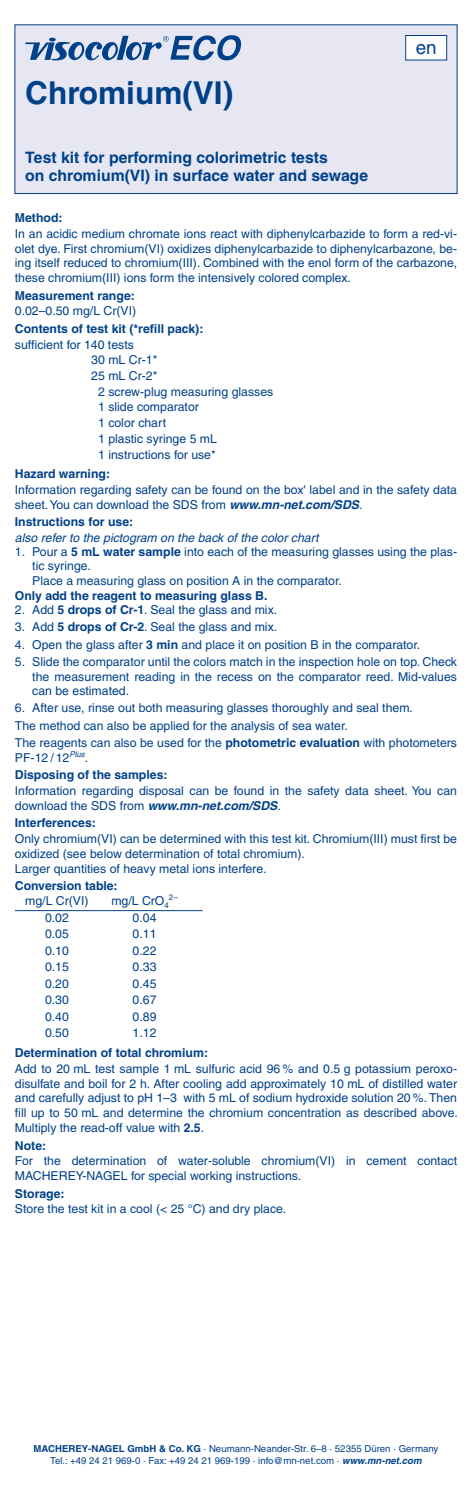
<style>
.page{position:relative;width:472px;height:1489px;background:#fff}
.page>*{position:absolute;margin:0;border:0;box-sizing:border-box;transform-origin:0 0}
.Head{font:700 31.5px "Helvetica LT Pro";color:#004189}
.t1{font:18.72px "Helvetica LT Pro";color:#004189}
.Subhead{font:700 15.75px/17.5px "Helvetica LT Pro";color:#004189}
.Fließtext{font:12.25px/14.7px "Helvetica LT Pro";color:#004189}
.Überschrift{font:700 12.25px "Helvetica LT Pro";color:#004189}
.Inhalt_Testbesteck_m{font:12.25px "Helvetica LT Pro";color:#004189}
.Umrechnungstabelle{font:12.25px "Helvetica LT Pro";color:#004189}
.Fließtext_Abstand_vo{font:12.25px/14.7px "Helvetica LT Pro";color:#004189}
.Fließtext-2{font:italic 12.25px "Helvetica LT Pro";color:#004189}
.Fließtext_mit_Einzug{font:12.25px "Helvetica LT Pro";color:#004189}
.Fließtext-3{font:700 12.25px "Helvetica LT Pro";color:#004189}
.Adresse{font:9.62px/12.2px "Helvetica LT Pro";color:#004189;text-align:center}
.Umrechnungstabelle-2{font:8.05px "Helvetica LT Pro";color:#004189}
.s1{font-weight:700;font-style:italic}
.s2{font-weight:700}
</style>
<div class="page">
<div style="left:15px;top:25px;width:441px;height:168px;background:#e6e7f3"></div>
<svg style="left:25px;top:35px;width:216px;height:25px"></svg>
<div style="left:14px;top:24px;width:443px;height:170px;border:1px solid #004189"></div>
<div style="left:405px;top:35px;width:41px;height:25px;background:#fff"></div>
<div style="left:405px;top:35px;width:41px;height:25px;border:1px solid #004189"></div>
<hr style="left:15px;top:910px;width:187px;height:1px;background:#004189">
<p class="Head" style="left:25px;top:73px;width:209px">Chromium(VI)</p>
<p class="Subhead" style="left:25px;top:149px;width:344px">Test kit for performing colorimetric tests<br>on chromium(VI) in surface water and sewage</p>
<p class="t1" style="left:415px;top:37px;width:22px">en</p>
<p class="Überschrift" style="left:15px;top:210px;width:49px">Method:</p>
<p class="Fließtext" style="left:15px;top:226px;width:443px;text-align:justify">In an acidic medium chromate ions react with diphenylcarbazide to form a red-vi&shy;olet dye. First chromium(VI) oxidizes diphenylcarbazide to diphenylcarbazone, be&shy;ing itself reduced to chromium(III). Combined with the enol form of the carbazone, these chromium(III) ions form the intensively colored complex.</p>
<p class="Überschrift" style="left:15px;top:288px;width:121px">Measurement range:</p>
<p class="Fließtext" style="left:15px;top:304px;width:123px">0.02–0.50 mg/L Cr(VI)</p>
<p class="Überschrift" style="left:15px;top:321px;width:190px">Contents of test kit (*refill pack):</p>
<p class="Fließtext" style="left:15px;top:337px;width:120px">sufficient for 140 tests</p>
<p class="Inhalt_Testbesteck_m" style="left:91px;top:352px;width:68px">30 mL Cr-1*</p>
<p class="Inhalt_Testbesteck_m" style="left:91px;top:368px;width:68px">25 mL Cr-2*</p>
<p class="Inhalt_Testbesteck_m" style="left:98px;top:384px;width:176px">2 screw-plug measuring glasses</p>
<p class="Inhalt_Testbesteck_m" style="left:98px;top:400px;width:102px">1 slide comparator</p>
<p class="Inhalt_Testbesteck_m" style="left:98px;top:416px;width:69px">1 color chart</p>
<p class="Inhalt_Testbesteck_m" style="left:98px;top:432px;width:120px">1 plastic syringe 5 mL</p>
<p class="Inhalt_Testbesteck_m" style="left:98px;top:448px;width:119px">1 instructions for use*</p>
<p class="Überschrift" style="left:15px;top:466px;width:97px">Hazard warning:</p>
<p class="Fließtext" style="left:15px;top:482px;width:443px">Information regarding safety can be found on the box' label and in the safety data sheet. You can download the SDS from <span class="s1">www.mn-net.com/SDS</span>.</p>
<p class="Überschrift" style="left:15px;top:514px;width:120px">Instructions for use:</p>
<p class="Fließtext-2" style="left:15px;top:530px;width:305px">also refer to the pictogram on the back of the color chart</p>
<p class="Fließtext" style="left:32px;top:545px;width:426px;line-height:14px;text-indent:-17px">1. Pour a <span class="s2">5 mL water sample</span> into each of the measuring glasses using the plas&shy;tic syringe.</p>
<p class="Fließtext_mit_Einzug" style="left:32px;top:573px;width:311px">Place a measuring glass on position A in the comparator.</p>
<p class="Fließtext-3" style="left:15px;top:587px;width:254px">Only add the reagent to measuring glass B.</p>
<p class="Fließtext" style="left:15px;top:602px;width:263px">2. Add <span class="s2">5 drops of Cr-1</span>. Seal the glass and mix.</p>
<p class="Fließtext" style="left:15px;top:619px;width:263px">3. Add <span class="s2">5 drops of Cr-2</span>. Seal the glass and mix.</p>
<p class="Fließtext" style="left:15px;top:637px;width:406px">4. Open the glass after <span class="s2">3 min</span> and place it on position B in the comparator.</p>
<p class="Fließtext" style="left:32px;top:654px;width:426px;text-align:justify;text-indent:-17px">5. Slide the comparator until the colors match in the inspection hole on top. Check the measurement reading in the recess on the comparator reed. Mid-values can be estimated.</p>
<p class="Fließtext" style="left:15px;top:700px;width:399px">6. After use, rinse out both measuring glasses thoroughly and seal them.</p>
<p class="Fließtext" style="left:15px;top:718px;width:334px">The method can also be applied for the analysis of sea water.</p>
<p class="Fließtext_Abstand_vo" style="left:15px;top:735px;width:443px">The reagents can also be used for the <span class="s2">photometric evaluation</span> with photometers<br>PF-12 / 12<sup>Plus</sup>.</p>
<p class="Überschrift" style="left:15px;top:767px;width:154px">Disposing of the samples:</p>
<p class="Fließtext" style="left:15px;top:783px;width:443px">Information regarding disposal can be found in the safety data sheet. You can download the SDS from <span class="s1">www.mn-net.com/SDS</span>.</p>
<p class="Überschrift" style="left:15px;top:815px;width:82px">Interferences:</p>
<p class="Fließtext" style="left:15px;top:831px;width:443px">Only chromium(VI) can be determined with this test kit. Chromium(III) must first be oxidized (see below determination of total chromium).</p>
<p class="Fließtext" style="left:15px;top:860px;width:253px">Larger quantities of heavy metal ions interfere.</p>
<p class="Überschrift" style="left:15px;top:878px;width:104px">Conversion table:</p>
<p class="Umrechnungstabelle" style="left:25px;top:893px;width:65px">mg/L Cr(VI)</p>
<p class="Umrechnungstabelle" style="left:111px;top:893px;width:59px">mg/L CrO<sub>4</sub></p>
<p class="Umrechnungstabelle-2" style="left:169px;top:892px;width:10px">2–</p>
<p class="Umrechnungstabelle" style="left:45px;top:910px;width:25px">0.02</p>
<p class="Umrechnungstabelle" style="left:132px;top:910px;width:25px">0.04</p>
<p class="Umrechnungstabelle" style="left:45px;top:926px;width:25px">0.05</p>
<p class="Umrechnungstabelle" style="left:132px;top:926px;width:25px">0.11</p>
<p class="Umrechnungstabelle" style="left:45px;top:943px;width:25px">0.10</p>
<p class="Umrechnungstabelle" style="left:132px;top:943px;width:25px">0.22</p>
<p class="Umrechnungstabelle" style="left:45px;top:959px;width:25px">0.15</p>
<p class="Umrechnungstabelle" style="left:132px;top:959px;width:25px">0.33</p>
<p class="Umrechnungstabelle" style="left:45px;top:976px;width:25px">0.20</p>
<p class="Umrechnungstabelle" style="left:132px;top:976px;width:25px">0.45</p>
<p class="Umrechnungstabelle" style="left:45px;top:992px;width:25px">0.30</p>
<p class="Umrechnungstabelle" style="left:132px;top:992px;width:25px">0.67</p>
<p class="Umrechnungstabelle" style="left:45px;top:1009px;width:25px">0.40</p>
<p class="Umrechnungstabelle" style="left:132px;top:1009px;width:25px">0.89</p>
<p class="Umrechnungstabelle" style="left:45px;top:1025px;width:25px">0.50</p>
<p class="Umrechnungstabelle" style="left:132px;top:1025px;width:25px">1.12</p>
<p class="Überschrift" style="left:15px;top:1045px;width:194px">Determination of total chromium:</p>
<p class="Fließtext" style="left:15px;top:1061px;width:444px;text-align:justify">Add to 20 mL test sample 1 mL sulfuric acid 96 % and 0.5 g potassium peroxo&shy;disulfate and boil for 2 h. After cooling add approximately 10 mL of distilled water and carefully adjust to pH 1–3 with 5 mL of sodium hydroxide solution 20 %. Then fill up to 50 mL and determine the chromium concentration as described above.<br>Multiply the read-off value with <span class="s2">2.5</span>.</p>
<p class="Überschrift" style="left:15px;top:1137px;width:33px">Note:</p>
<p class="Fließtext" style="left:15px;top:1153px;width:443px">For the determination of water-soluble chromium(VI) in cement contact<br>MACHEREY-NAGEL for special working instructions.</p>
<p class="Überschrift" style="left:15px;top:1185px;width:51px">Storage:</p>
<p class="Fließtext" style="left:15px;top:1201px;width:272px">Store the test kit in a cool (&lt; 25 °C) and dry place.</p>
<p class="Adresse" style="left:33px;top:1442px;width:406px"><span class="s2">MACHEREY-NAGEL GmbH &amp; Co. KG</span> · Neumann-Neander-Str. 6–8 · 52355 Düren · Germany<br>Tel.: +49 24 21 969-0 · Fax: +49 24 21 969-199 · info@mn-net.com · <span class="s1">www.mn-net.com</span></p>
</div>
